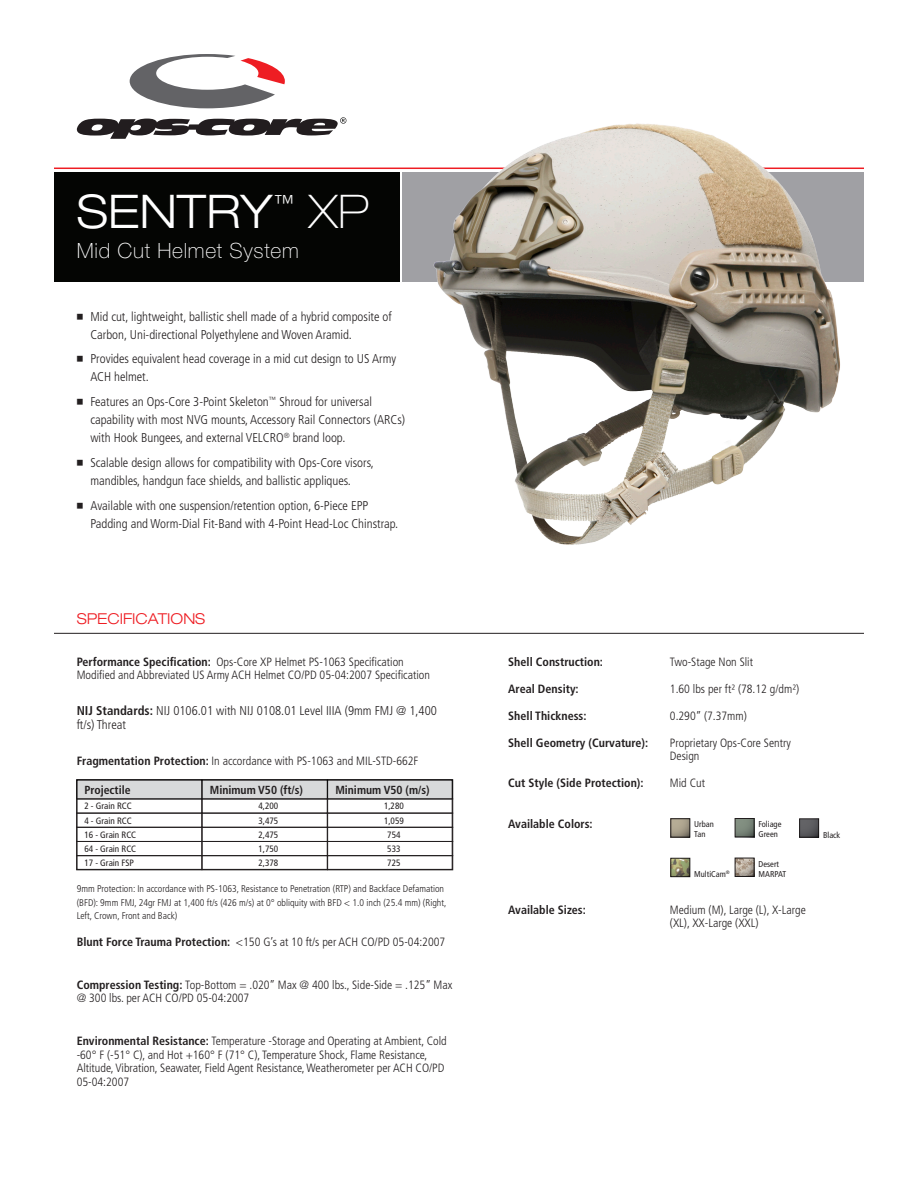
<style>
.page{position:relative;width:918px;height:1188px;background:#fff}
.page>*{position:absolute;margin:0;border:0;box-sizing:border-box;transform-origin:0 0}
.t1{font:300 expanded 46.5px "Helvetica Neue LT Std";color:#fff}
.t2{font:100 21px "Helvetica Neue LT Std";letter-spacing:.035em;color:#fff}
.t3{font:300 expanded 15px "Helvetica Neue LT Std";color:#ee1d23}
.Bullets{font:300 condensed 12.75px/18px "Frutiger LT Std";color:#231f20}
.Protection_Sub_Secti{font:300 condensed 12px/13.5px "Frutiger LT Std";color:#231f20}
.Protection_Sub_Secti-2{font:700 condensed 12px "Frutiger LT Std";color:#231f20}
.Bullets-2{font:300 condensed 12px "Frutiger LT Std";color:#231f20}
.t4{font:700 condensed 11.7px "Frutiger LT Std";color:#231f20}
.Protection_Sub_Secti-3{font:300 condensed 9.75px/13.5px "Frutiger LT Std";color:#231f20}
.Protection_Sub_Secti-4{font:condensed 9.15px "Frutiger LT Std";color:#231f20}
.t5{font:condensed 8.4px/10.2px "Frutiger LT Std";color:#231f20}
.s1{font-weight:100}
.s2{font-family:"Kimberley";font-weight:400;font-stretch:normal}
.s3{font-weight:700}
</style>
<div class="page">
<div style="left:54px;top:172px;width:346px;height:109px;background:#040503"></div>
<div style="left:403px;top:172px;width:461px;height:109px;background:#a0a0a4"></div>
<hr style="left:54px;top:168px;width:810px;height:1px;background:#ee1d23">
<svg style="left:130px;top:54px;width:155px;height:54px"></svg>
<svg style="left:77px;top:117px;width:269px;height:22px"></svg>
<img style="left:427px;top:123px;width:418px;height:422px">
<div style="left:799px;top:819px;width:20px;height:19px;border:1px solid #231f20"></div>
<svg style="left:799px;top:819px;width:19px;height:18px"></svg>
<div style="left:735px;top:818px;width:19px;height:19px;border:1px solid #231f20"></div>
<svg style="left:735px;top:819px;width:19px;height:18px"></svg>
<svg style="left:735px;top:858px;width:19px;height:19px"></svg>
<div style="left:671px;top:818px;width:19px;height:19px;border:1px solid #231f20"></div>
<svg style="left:671px;top:819px;width:19px;height:18px"></svg>
<svg style="left:671px;top:858px;width:19px;height:19px"></svg>
<hr style="left:54px;top:633px;width:810px;height:1px;background:#231f20">
<div style="left:77px;top:780px;width:125px;height:19px;background:#d8d9da"></div>
<div style="left:76px;top:780px;width:126px;height:19px;border:1px solid #231f20"></div>
<div style="left:76px;top:813px;width:126px;height:14px;border:1px solid #231f20"></div>
<div style="left:76px;top:827px;width:126px;height:15px;border:1px solid #231f20"></div>
<div style="left:76px;top:855px;width:126px;height:15px;border:1px solid #231f20"></div>
<div style="left:76px;top:841px;width:126px;height:15px;border:1px solid #231f20"></div>
<div style="left:202px;top:780px;width:125px;height:19px;background:#d8d9da"></div>
<div style="left:202px;top:780px;width:125px;height:19px;border:1px solid #231f20"></div>
<div style="left:202px;top:813px;width:125px;height:14px;border:1px solid #231f20"></div>
<div style="left:202px;top:827px;width:125px;height:15px;border:1px solid #231f20"></div>
<div style="left:202px;top:855px;width:125px;height:15px;border:1px solid #231f20"></div>
<div style="left:202px;top:841px;width:125px;height:15px;border:1px solid #231f20"></div>
<div style="left:328px;top:780px;width:125px;height:19px;background:#d8d9da"></div>
<div style="left:327px;top:780px;width:126px;height:19px;border:1px solid #231f20"></div>
<div style="left:327px;top:813px;width:126px;height:14px;border:1px solid #231f20"></div>
<div style="left:327px;top:827px;width:126px;height:15px;border:1px solid #231f20"></div>
<div style="left:327px;top:855px;width:126px;height:15px;border:1px solid #231f20"></div>
<div style="left:327px;top:841px;width:126px;height:15px;border:1px solid #231f20"></div>
<p class="t1" style="left:77px;top:184px;width:294px">SENTRY<sup>™</sup> <span class="s1">XP</span></p>
<p class="t2" style="left:77px;top:239px;width:223px">Mid Cut Helmet System</p>
<p class="Bullets" style="left:90px;top:308px;width:303px;text-indent:-14px"><span class="s2">•</span> Mid cut, lightweight, ballistic shell made of a hybrid composite of<br>Carbon, Uni-directional Polyethylene and Woven Aramid.</p>
<p class="Bullets" style="left:90px;top:350px;width:307px;text-indent:-14px"><span class="s2">•</span> Provides equivalent head coverage in a mid cut design to US Army<br>ACH helmet.</p>
<p class="Bullets" style="left:90px;top:393px;width:316px;text-indent:-14px"><span class="s2">•</span> Features an Ops-Core 3-Point Skeleton<sup>™</sup> Shroud for universal capability with most NVG mounts, Accessory Rail Connectors (ARCs) with Hook Bungees, and external VELCRO<sup>®</sup> brand loop.</p>
<p class="Bullets" style="left:90px;top:454px;width:285px;text-indent:-14px"><span class="s2">•</span> Scalable design allows for compatibility with Ops-Core visors, mandibles, handgun face shields, and ballistic appliques.</p>
<p class="Bullets" style="left:90px;top:497px;width:309px;text-indent:-14px"><span class="s2">•</span> Available with one suspension/retention option, 6-Piece EPP<br>Padding and Worm-Dial Fit-Band with 4-Point Head-Loc Chinstrap.</p>
<p class="t3" style="left:77px;top:610px;width:130px">SPECIFICATIONS</p>
<p class="Protection_Sub_Secti" style="left:77px;top:655px;width:355px"><span class="s3">Performance Specification:</span> Ops-Core XP Helmet PS-1063 Specification<br>Modified and Abbreviated US Army ACH Helmet CO/PD 05-04:2007 Specification</p>
<p class="Bullets" style="left:77px;top:704px;width:362px;line-height:13.5px"><span class="s3">NIJ Standards:</span> NIJ 0106.01 with NIJ 0108.01 Level IIIA (9mm FMJ @ 1,400 ft/s) Threat</p>
<p class="Bullets-2" style="left:77px;top:755px;width:343px"><span class="s3">Fragmentation Protection:</span> In accordance with PS-1063 and MIL-STD-662F</p>
<p class="t4" style="left:84px;top:783px;width:48px">Projectile</p>
<p class="Protection_Sub_Secti-4" style="left:84px;top:815px;width:49px">4 - Grain RCC</p>
<p class="Protection_Sub_Secti-4" style="left:84px;top:801px;width:49px">2 - Grain RCC</p>
<p class="Protection_Sub_Secti-4" style="left:84px;top:829px;width:53px">16 - Grain RCC</p>
<p class="Protection_Sub_Secti-4" style="left:84px;top:858px;width:51px">17 - Grain FSP</p>
<p class="Protection_Sub_Secti-4" style="left:84px;top:844px;width:53px">64 - Grain RCC</p>
<p class="t4" style="left:210px;top:783px;width:95px">Minimum V50 (ft/s)</p>
<p class="Protection_Sub_Secti-4" style="left:259px;top:815px;width:21px">3,475</p>
<p class="Protection_Sub_Secti-4" style="left:259px;top:801px;width:21px">4,200</p>
<p class="Protection_Sub_Secti-4" style="left:259px;top:829px;width:21px">2,475</p>
<p class="Protection_Sub_Secti-4" style="left:259px;top:858px;width:21px">2,378</p>
<p class="Protection_Sub_Secti-4" style="left:259px;top:844px;width:21px">1,750</p>
<p class="t4" style="left:335px;top:783px;width:96px">Minimum V50 (m/s)</p>
<p class="Protection_Sub_Secti-4" style="left:384px;top:815px;width:21px">1,059</p>
<p class="Protection_Sub_Secti-4" style="left:384px;top:801px;width:21px">1,280</p>
<p class="Protection_Sub_Secti-4" style="left:387px;top:829px;width:15px">754</p>
<p class="Protection_Sub_Secti-4" style="left:387px;top:858px;width:15px">725</p>
<p class="Protection_Sub_Secti-4" style="left:387px;top:844px;width:15px">533</p>
<p class="Protection_Sub_Secti-3" style="left:77px;top:882px;width:371px">9mm Protection: In accordance with PS-1063, Resistance to Penetration (RTP) and Backface Defamation (BFD): 9mm FMJ, 24gr FMJ at 1,400 ft/s (426 m/s) at 0° obliquity with BFD &lt; 1.0 inch (25.4 mm) (Right,<br>Left, Crown, Front and Back)</p>
<p class="Protection_Sub_Secti" style="left:77px;top:935px;width:370px"><span class="s3">Blunt Force Trauma Protection:</span> &lt;150 G’s at 10 ft/s per ACH CO/PD 05-04:2007</p>
<p class="Protection_Sub_Secti" style="left:77px;top:978px;width:377px"><span class="s3">Compression Testing:</span> Top-Bottom = .020” Max @ 400 lbs., Side-Side = .125” Max @ 300 lbs. per ACH CO/PD 05-04:2007</p>
<p class="Protection_Sub_Secti" style="left:77px;top:1034px;width:372px"><span class="s3">Environmental Resistance:</span> Temperature -Storage and Operating at Ambient, Cold -60° F (-51° C), and Hot +160° F (71° C), Temperature Shock, Flame Resistance, Altitude, Vibration, Seawater, Field Agent Resistance, Weatherometer per ACH CO/PD 05-04:2007</p>
<p class="Protection_Sub_Secti-2" style="left:508px;top:654px;width:96px">Shell Construction:</p>
<p class="Protection_Sub_Secti-2" style="left:508px;top:681px;width:72px">Areal Density:</p>
<p class="Protection_Sub_Secti-2" style="left:508px;top:708px;width:80px">Shell Thickness:</p>
<p class="Protection_Sub_Secti-2" style="left:508px;top:735px;width:141px">Shell Geometry (Curvature):</p>
<p class="Protection_Sub_Secti-2" style="left:508px;top:776px;width:137px">Cut Style (Side Protection):</p>
<p class="Protection_Sub_Secti-2" style="left:508px;top:816px;width:86px">Available Colors:</p>
<p class="Protection_Sub_Secti-2" style="left:508px;top:902px;width:79px">Available Sizes:</p>
<p class="Protection_Sub_Secti" style="left:670px;top:655px;width:85px">Two-Stage Non Slit</p>
<p class="Protection_Sub_Secti" style="left:670px;top:682px;width:131px">1.60 lbs per ft² (78.12 g/dm²)</p>
<p class="Protection_Sub_Secti" style="left:670px;top:709px;width:78px">0.290” (7.37mm)</p>
<p class="Protection_Sub_Secti" style="left:670px;top:736px;width:122px">Proprietary Ops-Core Sentry<br>Design</p>
<p class="Protection_Sub_Secti" style="left:670px;top:776px;width:37px">Mid Cut</p>
<p class="t5" style="left:694px;top:819px;width:21px">Urban</p>
<p class="t5" style="left:694px;top:829px;width:13px">Tan</p>
<p class="t5" style="left:694px;top:869px;width:37px">MultiCam<sup>®</sup></p>
<p class="t5" style="left:759px;top:819px;width:24px">Foliage</p>
<p class="t5" style="left:759px;top:829px;width:21px">Green</p>
<p class="t5" style="left:759px;top:859px;width:29px">Desert<br>MARPAT</p>
<p class="Protection_Sub_Secti" style="left:670px;top:903px;width:137px">Medium (M), Large (L), X-Large (XL), XX-Large (XXL)</p>
<p class="t5" style="left:823px;top:830px;width:19px">Black</p>
</div>
